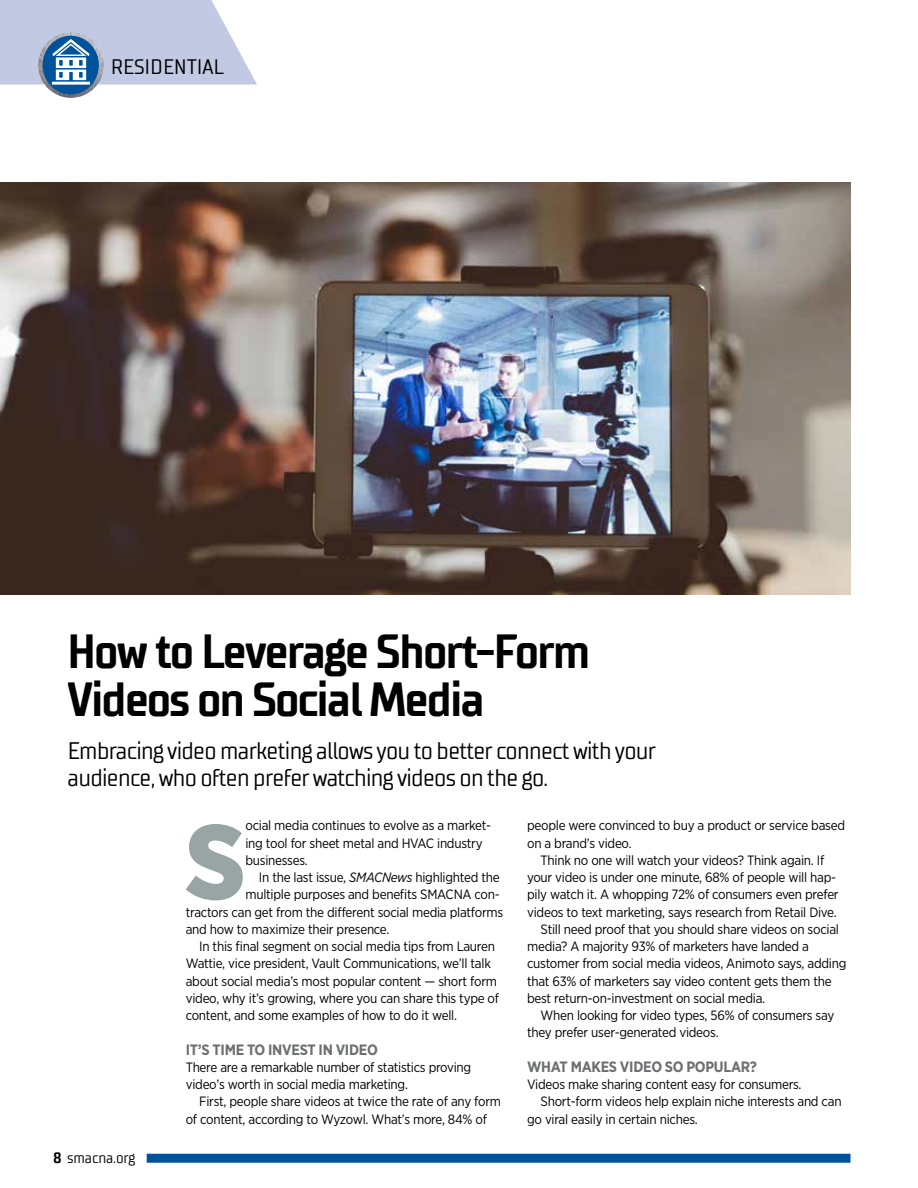
<style>
.page{position:relative;width:918px;height:1188px;background:#fff}
.page>*{position:absolute;margin:0;border:0;box-sizing:border-box;transform-origin:0 0}
.t1{font:900 105.9px "Gotham Narrow";color:#98a5a4}
.t2{font:700 48px/48px "TT Supermolot Condensed";letter-spacing:-.03em;color:#000}
.t3{font:24px/27px "TT Supermolot Condensed";letter-spacing:-.03em;color:#000}
.t4{font:21px "TT Supermolot Condensed";color:#000}
.t5{font:700 15px "Gotham Narrow";letter-spacing:-.02em;color:#6d6e71}
.t6{font:15px "TT Supermolot Condensed";letter-spacing:-.01em;color:#000}
.t7{font:13.5px/17.2px "Gotham Narrow";letter-spacing:-.02em;color:#000}
.s1{font-style:italic}
.s2{font-weight:700}
</style>
<div class="page">
<div style="left:147px;top:1154px;width:704px;height:9px;background:#00539b"></div>
<img style="left:38px;top:32px;width:66px;height:66px;border-radius:33px">
<div style="left:43px;top:36px;width:56px;height:58px;background:#00539b;border-radius:50%"></div>
<hr style="left:52px;top:82px;width:38px;height:3px;background:#fff">
<svg style="left:0;top:0;width:257px;height:84px"></svg>
<img style="left:0;top:182px;width:850px;height:413px">
<h3 class="t4" style="left:111px;top:54px;width:115px">RESIDENTIAL</h3>
<h2 class="t2" style="left:68px;top:628px;width:524px">How to Leverage Short-Form<br>Videos on Social Media</h2>
<h3 class="t3" style="left:68px;top:737px;width:590px">Embracing video marketing allows you to better connect with your audience, who often prefer watching videos on the go.</h3>
<h1 class="t1" style="left:186px;top:792px;width:61px">S</h1>
<p class="t7" style="left:245px;top:817px;width:247px">ocial media continues to evolve as a market&shy;ing tool for sheet metal and HVAC industry businesses.</p>
<p class="t7" style="left:527px;top:817px;width:319px">people were convinced to buy a product or service based</p>
<p class="t7" style="left:527px;top:834px;width:106px">on a brand’s video.</p>
<p class="t7" style="left:541px;top:851px;width:285px">Think no one will watch your videos? Think again. If</p>
<p class="t7" style="left:527px;top:868px;width:311px">your video is under one minute, 68% of people will hap-</p>
<p class="t7" style="left:527px;top:886px;width:313px">pily watch it. A whopping 72% of consumers even prefer</p>
<p class="t7" style="left:527px;top:903px;width:311px">videos to text marketing, says research from Retail Dive.</p>
<p class="t7" style="left:541px;top:920px;width:300px">Still need proof that you should share videos on social</p>
<p class="t7" style="left:527px;top:937px;width:283px">media? A majority 93% of marketers have landed a</p>
<p class="t7" style="left:527px;top:955px;width:321px">customer from social media videos, Animoto says, adding</p>
<p class="t7" style="left:527px;top:972px;width:306px">that 63% of marketers say video content gets them the</p>
<p class="t7" style="left:527px;top:989px;width:240px">best return-on-investment on social media.</p>
<p class="t7" style="left:541px;top:1006px;width:295px">When looking for video types, 56% of consumers say</p>
<p class="t7" style="left:527px;top:1024px;width:193px">they prefer user-generated videos.</p>
<p class="t5" style="left:527px;top:1057px;width:232px">WHAT MAKES VIDEO SO POPULAR?</p>
<p class="t7" style="left:527px;top:1075px;width:276px">Videos make sharing content easy for consumers.</p>
<p class="t7" style="left:541px;top:1093px;width:302px">Short-form videos help explain niche interests and can</p>
<p class="t7" style="left:527px;top:1110px;width:172px">go viral easily in certain niches.</p>
<p class="t7" style="left:259px;top:868px;width:242px">In the last issue, <span class="s1">SMACNews</span> highlighted the</p>
<p class="t7" style="left:245px;top:886px;width:256px">multiple purposes and benefits SMACNA con-</p>
<p class="t7" style="left:186px;top:903px;width:319px">tractors can get from the different social media platforms</p>
<p class="t7" style="left:186px;top:920px;width:205px">and how to maximize their presence.</p>
<p class="t7" style="left:199px;top:937px;width:297px">In this final segment on social media tips from Lauren</p>
<p class="t7" style="left:186px;top:955px;width:307px">Wattie, vice president, Vault Communications, we’ll talk</p>
<p class="t7" style="left:186px;top:972px;width:313px">about social media’s most popular content — short form</p>
<p class="t7" style="left:186px;top:989px;width:315px">video, why it’s growing, where you can share this type of</p>
<p class="t7" style="left:186px;top:1006px;width:273px">content, and some examples of how to do it well.</p>
<p class="t5" style="left:186px;top:1040px;width:194px">IT’S TIME TO INVEST IN VIDEO</p>
<p class="t7" style="left:186px;top:1058px;width:287px">There are a remarkable number of statistics proving video’s worth in social media marketing.</p>
<p class="t7" style="left:186px;top:1093px;width:317px;text-indent:14px">First, people share videos at twice the rate of any form of content, according to Wyzowl. What’s more, 84% of</p>
<p class="t6" style="left:53px;top:1149px;width:83px"><span class="s2">8</span> smacna.org</p>
</div>
